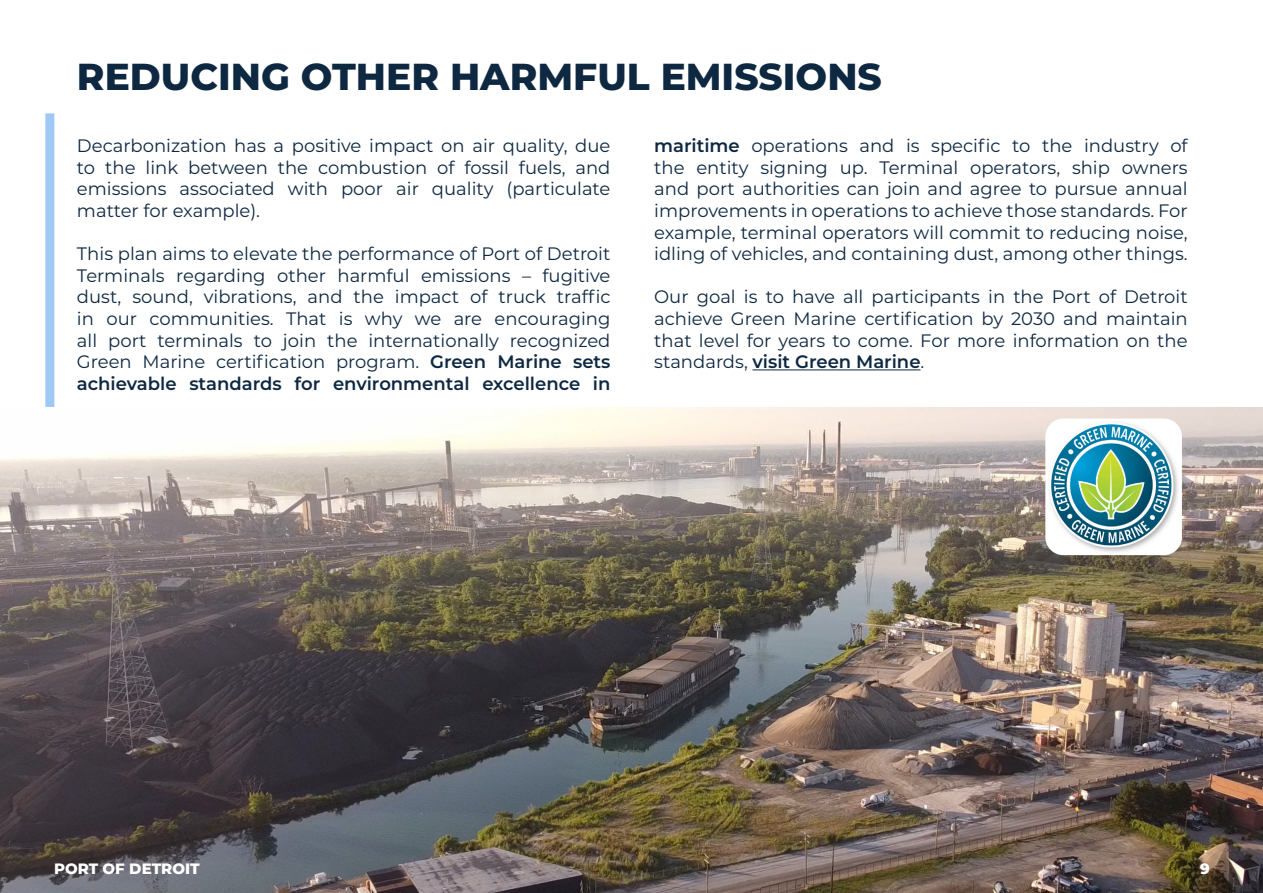
<style>
.page{position:relative;width:1263px;height:893px;background:#fff}
.page>*{position:absolute;margin:0;border:0;box-sizing:border-box;transform-origin:0 0}
.t1{font:800 37.5px "Montserrat";color:#0e2841}
.t2{font:18px/21.6px "Montserrat";color:#0e2841;text-align:justify}
.t3{font:800 15px "Montserrat";color:#fff}
.s1{font-weight:600}
</style>
<div class="page">
<div style="left:45px;top:113px;width:9px;height:732px;background:#9dc9f4"></div>
<img style="left:0;top:408px;width:1263px;height:485px">
<hr style="left:752px;top:369px;width:168px;height:1px;background:#0e2841">
<img style="left:1045px;top:419px;width:137px;height:136px">
<h1 class="t1" style="left:77px;top:50px;width:806px">REDUCING OTHER HARMFUL EMISSIONS</h1>
<p class="t2" style="left:77px;top:134px;width:535px">Decarbonization has a positive impact on air quality, due to the link between the combustion of fossil fuels, and emissions associated with poor air quality (particulate matter for example).</p>
<p class="t2" style="left:77px;top:242px;width:535px">This plan aims to elevate the performance of Port of Detroit Terminals regarding other harmful emissions – fugitive dust, sound, vibrations, and the impact of truck traffic in our communities. That is why we are encouraging all port terminals to join the internationally recognized Green Marine certification program. <span class="s1">Green Marine sets achievable standards for environmental excellence in</span></p>
<p class="t2" style="left:654px;top:134px;width:535px"><span class="s1">maritime</span> operations and is specific to the industry of the entity signing up. Terminal operators, ship owners and port authorities can join and agree to pursue annual improvements in operations to achieve those standards. For example, terminal operators will commit to reducing noise, idling of vehicles, and containing dust, among other things.</p>
<p class="t2" style="left:654px;top:285px;width:535px">Our goal is to have all participants in the Port of Detroit achieve Green Marine certification by 2030 and maintain that level for years to come. For more information on the standards, <span class="s1">visit Green Marine</span>.</p>
<p class="t3" style="left:54px;top:857px;width:147px">PORT OF DETROIT</p>
<p class="t3" style="left:1200px;top:857px;width:11px">9</p>
</div>
